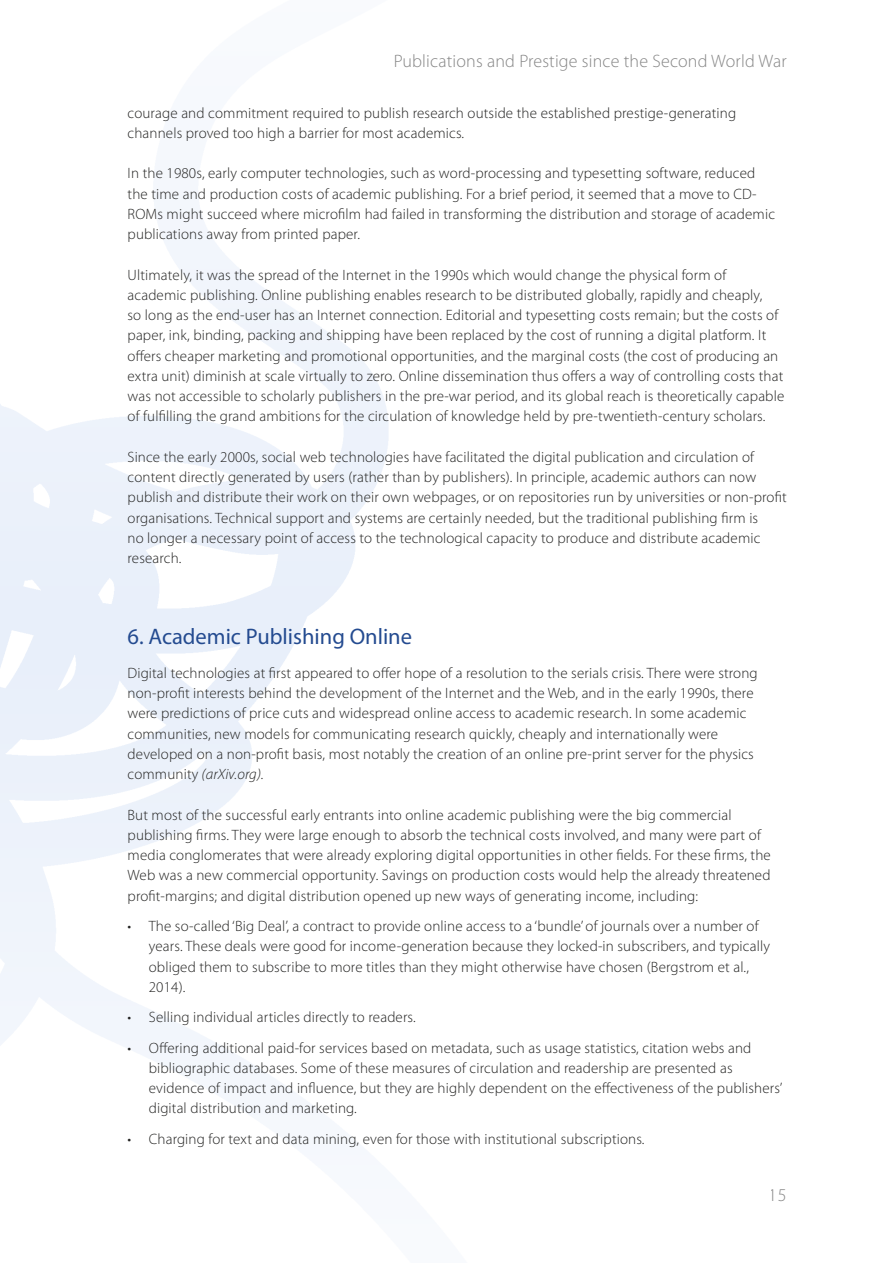
<style>
.page{position:relative;width:893px;height:1263px;background:#fff}
.page>*{position:absolute;margin:0;border:0;box-sizing:border-box;transform-origin:0 0}
.MidHead{font:22.5px "Myriad Pro";color:#244b90}
.t1{font:300 18px "Myriad Pro";letter-spacing:.01em;color:#868686}
.t2{font:300 15px/20.2px "Myriad Pro";letter-spacing:.01em;color:#222221}
.s1{font-style:italic}
</style>
<div class="page">
<p class="t1" style="left:393px;top:50px;width:395px">Publications and Prestige since the Second World War</p>
<p class="t2" style="left:128px;top:102px;width:610px">courage and commitment required to publish research outside the established prestige-generating channels proved too high a barrier for most academics.</p>
<p class="t2" style="left:128px;top:163px;width:649px">In the 1980s, early computer technologies, such as word-processing and typesetting software, reduced the time and production costs of academic publishing. For a brief period, it seemed that a move to CD-ROMs might succeed where microfilm had failed in transforming the distribution and storage of academic publications away from printed paper.</p>
<p class="t2" style="left:128px;top:264px;width:658px">Ultimately, it was the spread of the Internet in the 1990s which would change the physical form of academic publishing. Online publishing enables research to be distributed globally, rapidly and cheaply,<br>so long as the end-user has an Internet connection. Editorial and typesetting costs remain; but the costs of paper, ink, binding, packing and shipping have been replaced by the cost of running a digital platform. It offers cheaper marketing and promotional opportunities, and the marginal costs (the cost of producing an extra unit) diminish at scale virtually to zero. Online dissemination thus offers a way of controlling costs that was not accessible to scholarly publishers in the pre-war period, and its global reach is theoretically capable of fulfilling the grand ambitions for the circulation of knowledge held by pre-twentieth-century scholars.</p>
<p class="t2" style="left:128px;top:447px;width:661px">Since the early 2000s, social web technologies have facilitated the digital publication and circulation of content directly generated by users (rather than by publishers). In principle, academic authors can now publish and distribute their work on their own webpages, or on repositories run by universities or non-profit organisations. Technical support and systems are certainly needed, but the traditional publishing firm is<br>no longer a necessary point of access to the technological capacity to produce and distribute academic research.</p>
<p class="MidHead" style="left:128px;top:623px;width:286px">6. Academic Publishing Online</p>
<p class="t2" style="left:128px;top:663px;width:632px">Digital technologies at first appeared to offer hope of a resolution to the serials crisis. There were strong non-profit interests behind the development of the Internet and the Web, and in the early 1990s, there were predictions of price cuts and widespread online access to academic research. In some academic communities, new models for communicating research quickly, cheaply and internationally were developed on a non-profit basis, most notably the creation of an online pre-print server for the physics community <span class="s1">(arXiv.org).</span></p>
<p class="t2" style="left:128px;top:804px;width:645px">But most of the successful early entrants into online academic publishing were the big commercial publishing firms. They were large enough to absorb the technical costs involved, and many were part of media conglomerates that were already exploring digital opportunities in other fields. For these firms, the Web was a new commercial opportunity. Savings on production costs would help the already threatened profit-margins; and digital distribution opened up new ways of generating income, including:</p>
<p class="t2" style="left:149px;top:916px;width:623px;text-indent:-21px">• The so-called ‘Big Deal’, a contract to provide online access to a ‘bundle’ of journals over a number of years. These deals were good for income-generation because they locked-in subscribers, and typically obliged them to subscribe to more titles than they might otherwise have chosen (Bergstrom et al., 2014).</p>
<p class="t2" style="left:128px;top:1007px;width:288px">• Selling individual articles directly to readers.</p>
<p class="t2" style="left:149px;top:1037px;width:635px;text-indent:-21px">• Offering additional paid-for services based on metadata, such as usage statistics, citation webs and bibliographic databases. Some of these measures of circulation and readership are presented as evidence of impact and influence, but they are highly dependent on the effectiveness of the publishers’ digital distribution and marketing.</p>
<p class="t2" style="left:128px;top:1128px;width:517px">• Charging for text and data mining, even for those with institutional subscriptions.</p>
<p class="t1" style="left:769px;top:1184px;width:19px">15</p>
</div>
